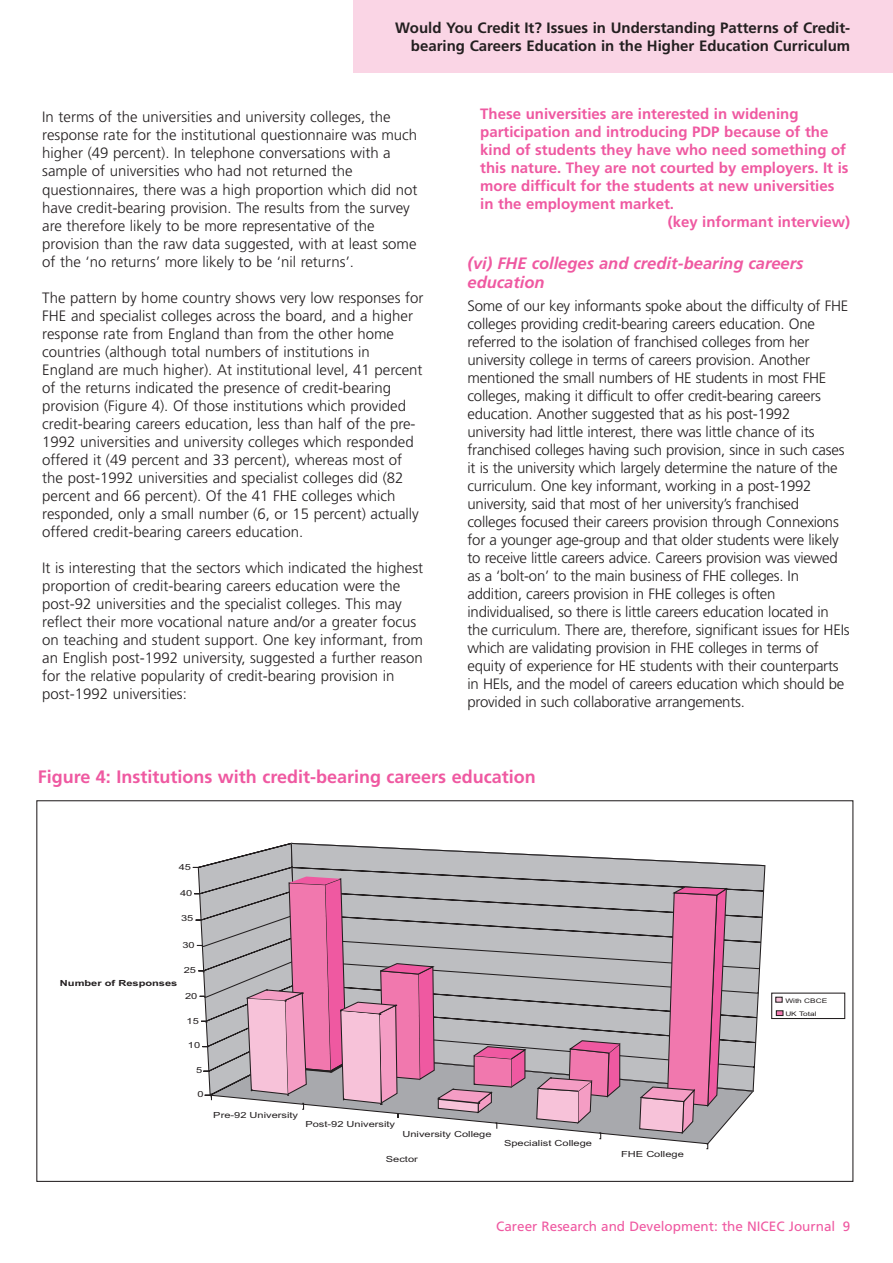
<style>
.page{position:relative;width:893px;height:1263px;background:#fff}
.page>*{position:absolute;margin:0;border:0;box-sizing:border-box;transform-origin:0 0}
.t1{font:700 18px "Frutiger";color:#ef59a1}
.t2{font:italic 700 16.5px/19.8px "Frutiger";color:#ef59a1}
.t3{font:300 15px/18px "Frutiger";color:#231f20}
.t4{font:700 15px "Frutiger";color:#ef59a1}
.t5{font:700 15px/18px "Frutiger";color:#231f20;text-align:right}
.t6{font:13.5px "Frutiger";color:#ef59a1}
.t7{font:8.4px "Arial";color:#231f20;scale:1.32 1}
.t8{font:700 8.4px "Arial";color:#231f20;scale:1.32 1}
.t9{font:6.3px/13.2px "Arial";color:#231f20;scale:1.32 1}
</style>
<div class="page">
<svg style="left:193px;top:842px;width:572px;height:308px"></svg>
<div style="left:771px;top:992px;width:74px;height:27px;border:1px solid #231f20"></div>
<div style="left:775px;top:997px;width:8px;height:6px;border:1px solid #231f20"></div>
<div style="left:776px;top:1010px;width:7px;height:6px;border:1px solid #231f20"></div>
<div style="left:353px;top:0;width:540px;height:72px;background:#fad5e5"></div>
<p class="t5" style="left:395px;top:20px;width:457px">Would You Credit It? Issues in Understanding Patterns of Credit&shy;bearing Careers Education in the Higher Education Curriculum</p>
<p class="t3" style="left:42px;top:109px;width:377px">In terms of the universities and university colleges, the response rate for the institutional questionnaire was much higher (49 percent). In telephone conversations with a sample of universities who had not returned the questionnaires, there was a high proportion which did not have credit-bearing provision. The results from the survey are therefore likely to be more representative of the provision than the raw data suggested, with at least some of the ‘no returns’ more likely to be ‘nil returns’.</p>
<p class="t3" style="left:42px;top:289px;width:383px">The pattern by home country shows very low responses for FHE and specialist colleges across the board, and a higher response rate from England than from the other home countries (although total numbers of institutions in England are much higher). At institutional level, 41 percent of the returns indicated the presence of credit-bearing provision (Figure 4). Of those institutions which provided credit-bearing careers education, less than half of the pre-1992 universities and university colleges which responded offered it (49 percent and 33 percent), whereas most of the post-1992 universities and specialist colleges did (82 percent and 66 percent). Of the 41 FHE colleges which responded, only a small number (6, or 15 percent) actually offered credit-bearing careers education.</p>
<p class="t3" style="left:42px;top:559px;width:382px">It is interesting that the sectors which indicated the highest proportion of credit-bearing careers education were the post-92 universities and the specialist colleges. This may reflect their more vocational nature and/or a greater focus on teaching and student support. One key informant, from an English post-1992 university, suggested a further reason for the relative popularity of credit-bearing provision in post-1992 universities:</p>
<p class="t4" style="left:480px;top:108px;width:320px">These universities are interested in widening</p>
<p class="t4" style="left:480px;top:126px;width:350px">participation and introducing PDP because of the</p>
<p class="t4" style="left:480px;top:144px;width:367px">kind of students they have who need something of</p>
<p class="t4" style="left:480px;top:162px;width:370px">this nature. They are not courted by employers. It is</p>
<p class="t4" style="left:480px;top:180px;width:356px">more difficult for the students at new universities</p>
<p class="t4" style="left:480px;top:198px;width:195px">in the employment market.</p>
<p class="t4" style="left:668px;top:216px;width:184px">(key informant interview)</p>
<p class="t2" style="left:468px;top:254px;width:337px">(vi) FHE colleges and credit-bearing careers education</p>
<p class="t3" style="left:468px;top:298px;width:383px">Some of our key informants spoke about the difficulty of FHE colleges providing credit-bearing careers education. One referred to the isolation of franchised colleges from her university college in terms of careers provision. Another mentioned the small numbers of HE students in most FHE colleges, making it difficult to offer credit-bearing careers education. Another suggested that as his post-1992 university had little interest, there was little chance of its franchised colleges having such provision, since in such cases it is the university which largely determine the nature of the curriculum. One key informant, working in a post-1992 university, said that most of her university’s franchised colleges focused their careers provision through Connexions for a younger age-group and that older students were likely to receive little careers advice. Careers provision was viewed as a ‘bolt-on’ to the main business of FHE colleges. In addition, careers provision in FHE colleges is often individualised, so there is little careers education located in the curriculum. There are, therefore, significant issues for HEIs which are validating provision in FHE colleges in terms of equity of experience for HE students with their counterparts in HEIs, and the model of careers education which should be provided in such collaborative arrangements.</p>
<p class="t1" style="left:38px;top:769px;width:500px">Figure 4: Institutions with credit-bearing careers education</p>
<p class="t7" style="left:179px;top:862px;width:11px">45</p>
<p class="t7" style="left:180px;top:888px;width:11px">40</p>
<p class="t7" style="left:181px;top:914px;width:11px">35</p>
<p class="t7" style="left:182px;top:940px;width:11px">30</p>
<p class="t7" style="left:184px;top:965px;width:11px">25</p>
<p class="t8" style="left:60px;top:978px;width:90px">Number of Responses</p>
<p class="t7" style="left:185px;top:991px;width:11px">20</p>
<p class="t7" style="left:187px;top:1016px;width:11px">15</p>
<p class="t7" style="left:188px;top:1040px;width:11px">10</p>
<p class="t7" style="left:196px;top:1065px;width:6px">5</p>
<p class="t7" style="left:197px;top:1090px;width:6px">0</p>
<p class="t7" style="left:213px;top:1110px;width:66px">Pre-92 University</p>
<p class="t7" style="left:305px;top:1119px;width:70px">Post-92 University</p>
<p class="t7" style="left:402px;top:1129px;width:69px">University College</p>
<p class="t7" style="left:386px;top:1154px;width:26px">Sector</p>
<p class="t7" style="left:504px;top:1138px;width:68px">Specialist College</p>
<p class="t7" style="left:621px;top:1149px;width:49px">FHE College</p>
<p class="t9" style="left:785px;top:994px;width:33px">With CBCE<br>UK Total</p>
<p class="t6" style="left:496px;top:1221px;width:356px">Career Research and Development: the NICEC Journal 9</p>
</div>
